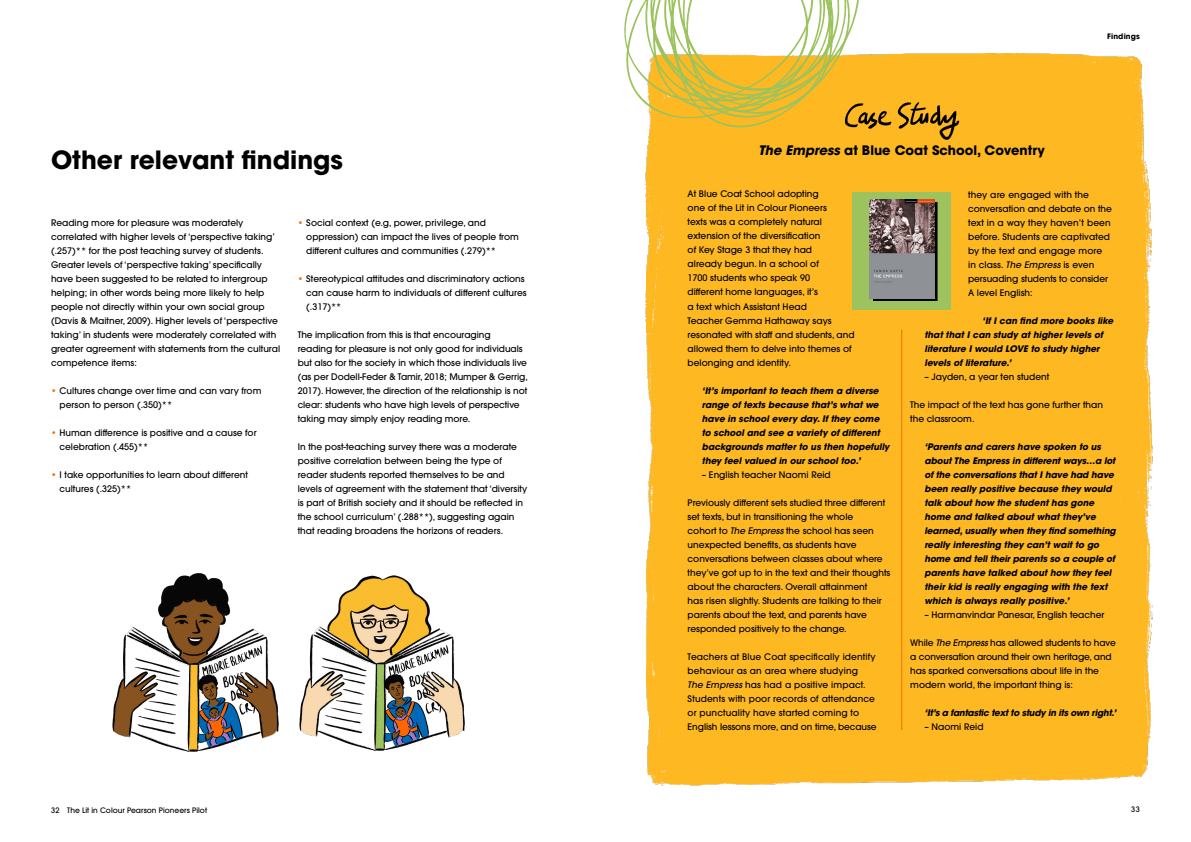
<style>
.page{position:relative;width:1191px;height:842px;background:#fff}
.page>*{position:absolute;margin:0;border:0;box-sizing:border-box;transform-origin:0 0}
.t1{font:700 25px "ITC Avant Garde Std";color:#000}
.t2{font:700 13px "ITC Avant Garde Std";color:#000}
.t3{font:500 9px/14px "ITC Avant Garde Std";color:#000}
.t4{font:italic 700 9px/14px "ITC Avant Garde Std";color:#000}
.t5{font:italic 700 9px "ITC Avant Garde Std";letter-spacing:-.025em;color:#000}
.t6{font:500 7.5px "ITC Avant Garde Std";color:#000}
.t7{font:700 7.5px "ITC Avant Garde Std";letter-spacing:.02em;color:#000}
.s1{color:#ee7203}
.s2{font-style:italic}
</style>
<div class="page">
<div style="left:644px;top:53px;width:509px;height:733px;background:#fdb822"></div>
<svg style="left:624px;top:0;width:238px;height:136px"></svg>
<img style="left:112px;top:573px;width:353px;height:179px">
<hr style="left:901px;top:330px;width:1px;height:399px;background:#ee7203">
<img style="left:837px;top:91px;width:129px;height:53px">
<div style="left:852px;top:192px;width:99px;height:117px;background:#9cc35e"></div>
<svg style="left:872px;top:203px;width:65px;height:98px"></svg>
<img style="left:870px;top:200px;width:64px;height:98px">
<h1 class="t1" style="left:51px;top:144px;width:293px">Other relevant findings</h1>
<p class="t3" style="left:51px;top:215px;width:231px">Reading more for pleasure was moderately correlated with higher levels of ‘perspective taking’ (.257)** for the post teaching survey of students.<br>Greater levels of ‘perspective taking’ specifically have been suggested to be related to intergroup helping; in other words being more likely to help people not directly within your own social group (Davis &amp; Maitner, 2009). Higher levels of ‘perspective taking’ in students were moderately correlated with greater agreement with statements from the cultural competence items:</p>
<p class="t3" style="left:60px;top:383px;width:203px;text-indent:-9px"><span class="s1">•</span> Cultures change over time and can vary from person to person (.350)**</p>
<p class="t3" style="left:60px;top:425px;width:198px;text-indent:-9px"><span class="s1">•</span> Human difference is positive and a cause for celebration (.455)**</p>
<p class="t3" style="left:60px;top:467px;width:190px;text-indent:-9px"><span class="s1">•</span> I take opportunities to learn about different cultures (.325)**</p>
<p class="t3" style="left:306px;top:215px;width:214px;text-indent:-9px"><span class="s1">•</span> Social context (e.g, power, privilege, and oppression) can impact the lives of people from different cultures and communities (.279)**</p>
<p class="t3" style="left:306px;top:271px;width:222px;text-indent:-9px"><span class="s1">•</span> Stereotypical attitudes and discriminatory actions can cause harm to individuals of different cultures (.317)**</p>
<p class="t3" style="left:298px;top:327px;width:232px">The implication from this is that encouraging<br>reading for pleasure is not only good for individuals but also for the society in which those individuals live (as per Dodell-Feder &amp; Tamir, 2018; Mumper &amp; Gerrig, 2017). However, the direction of the relationship is not clear: students who have high levels of perspective taking may simply enjoy reading more.</p>
<p class="t3" style="left:298px;top:439px;width:231px">In the post-teaching survey there was a moderate positive correlation between being the type of reader students reported themselves to be and levels of agreement with the statement that ‘diversity is part of British society and it should be reflected in the school curriculum’ (.288**), suggesting again that reading broadens the horizons of readers.</p>
<h2 class="t2" style="left:758px;top:142px;width:288px"><span class="s2">The Empress</span> at Blue Coat School, Coventry</h2>
<p class="t7" style="left:1107px;top:31px;width:34px">Findings</p>
<p class="t3" style="left:687px;top:187px;width:168px">At Blue Coat School adopting<br>one of the Lit in Colour Pioneers<br>texts was a completely natural extension of the diversification<br>of Key Stage 3 that they had<br>already begun. In a school of<br>1700 students who speak 90<br>different home languages, it’s<br>a text which Assistant Head<br>Teacher Gemma Hathaway says resonated with staff and students, and allowed them to delve into themes of belonging and identity.</p>
<p class="t4" style="left:702px;top:383px;width:189px">‘It’s important to teach them a diverse range of texts because that’s what we have in school every day. If they come to school and see a variety of different backgrounds matter to us then hopefully they feel valued in our school too.’</p>
<p class="t3" style="left:702px;top:467px;width:130px">– English teacher Naomi Reid</p>
<p class="t3" style="left:687px;top:495px;width:204px">Previously different sets studied three different set texts, but in transitioning the whole<br>cohort to <span class="s2">The Empress</span> the school has seen unexpected benefits, as students have conversations between classes about where they’ve got up to in the text and their thoughts about the characters. Overall attainment<br>has risen slightly. Students are talking to their parents about the text, and parents have responded positively to the change.</p>
<p class="t3" style="left:687px;top:649px;width:190px">Teachers at Blue Coat specifically identify behaviour as an area where studying<br><span class="s2">The Empress</span> has had a positive impact.<br>Students with poor records of attendance or punctuality have started coming to English lessons more, and on time, because</p>
<p class="t3" style="left:968px;top:187px;width:145px">they are engaged with the conversation and debate on the text in a way they haven’t been before. Students are captivated by the text and engage more in class. <span class="s2">The Empress</span> is even persuading students to consider<br>A level English:</p>
<p class="t4" style="left:924px;top:313px;width:190px;text-indent:58px">‘If I can find more books like that that I can study at higher levels of literature I would LOVE to study higher levels of literature.’</p>
<p class="t3" style="left:924px;top:369px;width:126px">– Jayden, a year ten student</p>
<p class="t3" style="left:910px;top:397px;width:194px">The impact of the text has gone further than the classroom.</p>
<p class="t4" style="left:924px;top:439px;width:193px">‘Parents and carers have spoken to us about The Empress in different ways…a lot of the conversations that I have had have been really positive because they would talk about how the student has gone home and talked about what they’ve learned, usually when they find something really interesting they can’t wait to go home and tell their parents so a couple of parents have talked about how they feel their kid is really engaging with the text which is always really positive.’</p>
<p class="t3" style="left:924px;top:607px;width:181px">– Harmanvindar Panesar, English teacher</p>
<p class="t3" style="left:910px;top:635px;width:207px">While <span class="s2">The Empress</span> has allowed students to have a conversation around their own heritage, and has sparked conversations about life in the modern world, the important thing is:</p>
<p class="t5" style="left:924px;top:706px;width:193px">‘It’s a fantastic text to study in its own right.’</p>
<p class="t3" style="left:924px;top:719px;width:61px">– Naomi Reid</p>
<p class="t6" style="left:51px;top:806px;width:157px">32 The Lit in Colour Pearson Pioneers Pilot</p>
<p class="t6" style="left:1131px;top:805px;width:10px">33</p>
</div>
